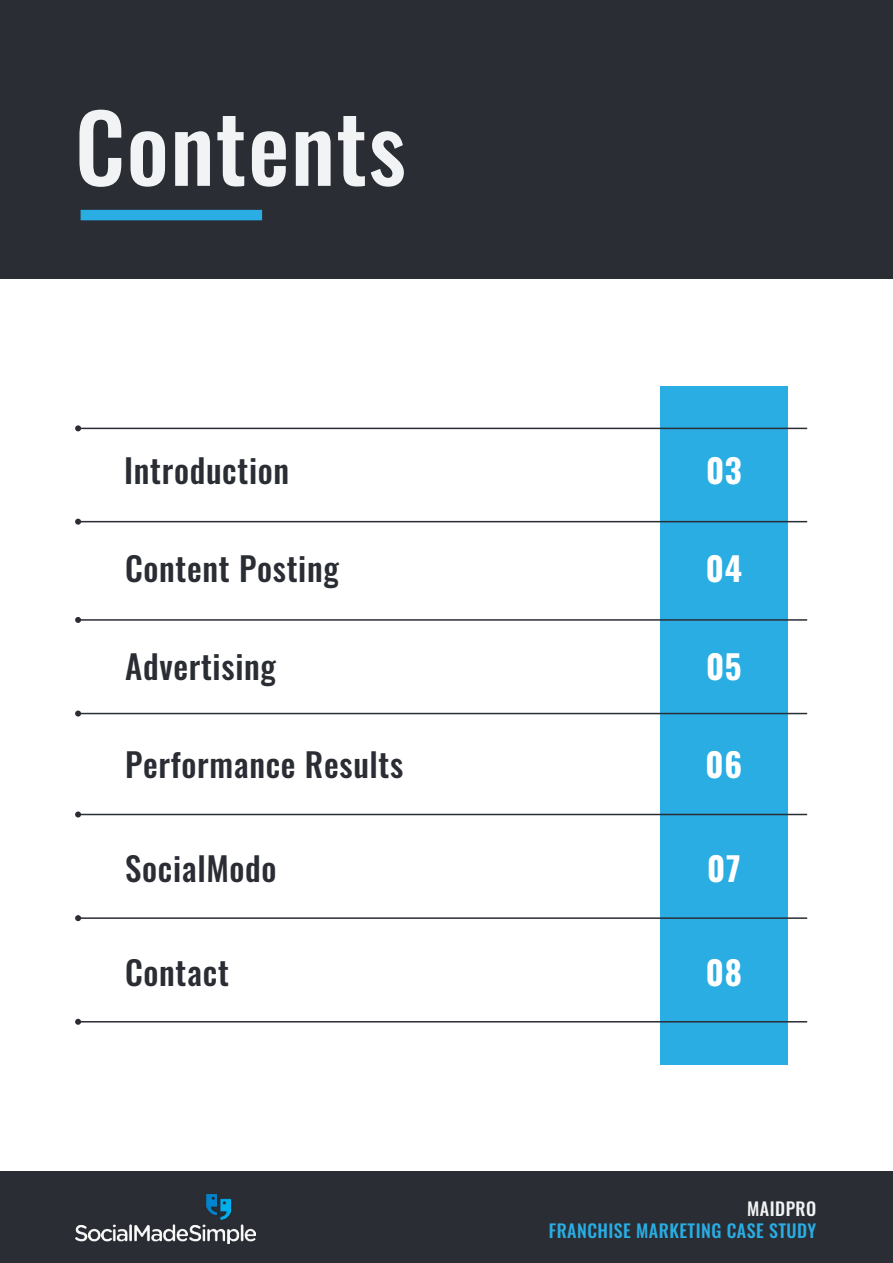
<style>
.page{position:relative;width:893px;height:1263px;background:#fff}
.page>*{position:absolute;margin:0;border:0;box-sizing:border-box;transform-origin:0 0}
.t1{font:500 93px "Oswald";letter-spacing:.015em;color:#f1f3f4}
.t2{font:500 33px "Oswald";letter-spacing:.02em;color:#2a2d34}
.t3{font:700 33px "Oswald";letter-spacing:.02em;color:#fff}
.t4{font:500 18px "Oswald";letter-spacing:.025em;color:#29ade3}
.t5{font:500 18px "Oswald";letter-spacing:.025em;color:#f1f3f4}
</style>
<div class="page">
<div style="left:0;top:1171px;width:893px;height:92px;background:#2a2d34"></div>
<div style="left:0;top:0;width:893px;height:279px;background:#2a2d34"></div>
<div style="left:660px;top:386px;width:128px;height:678px;background:#29ade3"></div>
<div style="left:86px;top:210px;width:171px;height:10px;background:#29ade3"></div>
<hr style="left:78px;top:521px;width:729px;height:1px;background:#2a2d34">
<svg style="left:75px;top:519px;width:6px;height:6px"></svg>
<hr style="left:78px;top:428px;width:729px;height:1px;background:#2a2d34">
<svg style="left:75px;top:425px;width:6px;height:6px"></svg>
<hr style="left:78px;top:713px;width:729px;height:1px;background:#2a2d34">
<svg style="left:75px;top:710px;width:6px;height:6px"></svg>
<hr style="left:78px;top:917px;width:729px;height:2px;background:#2a2d34">
<svg style="left:75px;top:915px;width:6px;height:6px"></svg>
<hr style="left:78px;top:1021px;width:729px;height:1px;background:#2a2d34">
<svg style="left:75px;top:1019px;width:6px;height:6px"></svg>
<hr style="left:78px;top:619px;width:729px;height:2px;background:#2a2d34">
<svg style="left:75px;top:617px;width:6px;height:6px"></svg>
<hr style="left:78px;top:814px;width:729px;height:1px;background:#2a2d34">
<svg style="left:75px;top:811px;width:6px;height:6px"></svg>
<img style="left:75px;top:1195px;width:180px;height:49px">
<h1 class="t1" style="left:75px;top:99px;width:332px">Contents</h1>
<p class="t2" style="left:124px;top:453px;width:167px">Introduction</p>
<p class="t3" style="left:706px;top:453px;width:37px">03</p>
<p class="t2" style="left:125px;top:551px;width:215px">Content Posting</p>
<p class="t3" style="left:706px;top:551px;width:38px">04</p>
<p class="t2" style="left:125px;top:649px;width:152px">Advertising</p>
<p class="t3" style="left:706px;top:649px;width:37px">05</p>
<p class="t2" style="left:125px;top:748px;width:280px">Performance Results</p>
<p class="t3" style="left:706px;top:748px;width:38px">06</p>
<p class="t2" style="left:125px;top:851px;width:153px">SocialModo</p>
<p class="t3" style="left:707px;top:851px;width:35px">07</p>
<p class="t2" style="left:125px;top:955px;width:105px">Contact</p>
<p class="t3" style="left:706px;top:955px;width:38px">08</p>
<p class="t5" style="left:747px;top:1199px;width:71px">MAIDPRO</p>
<p class="t4" style="left:549px;top:1221px;width:269px">FRANCHISE MARKETING CASE STUDY</p>
</div>
